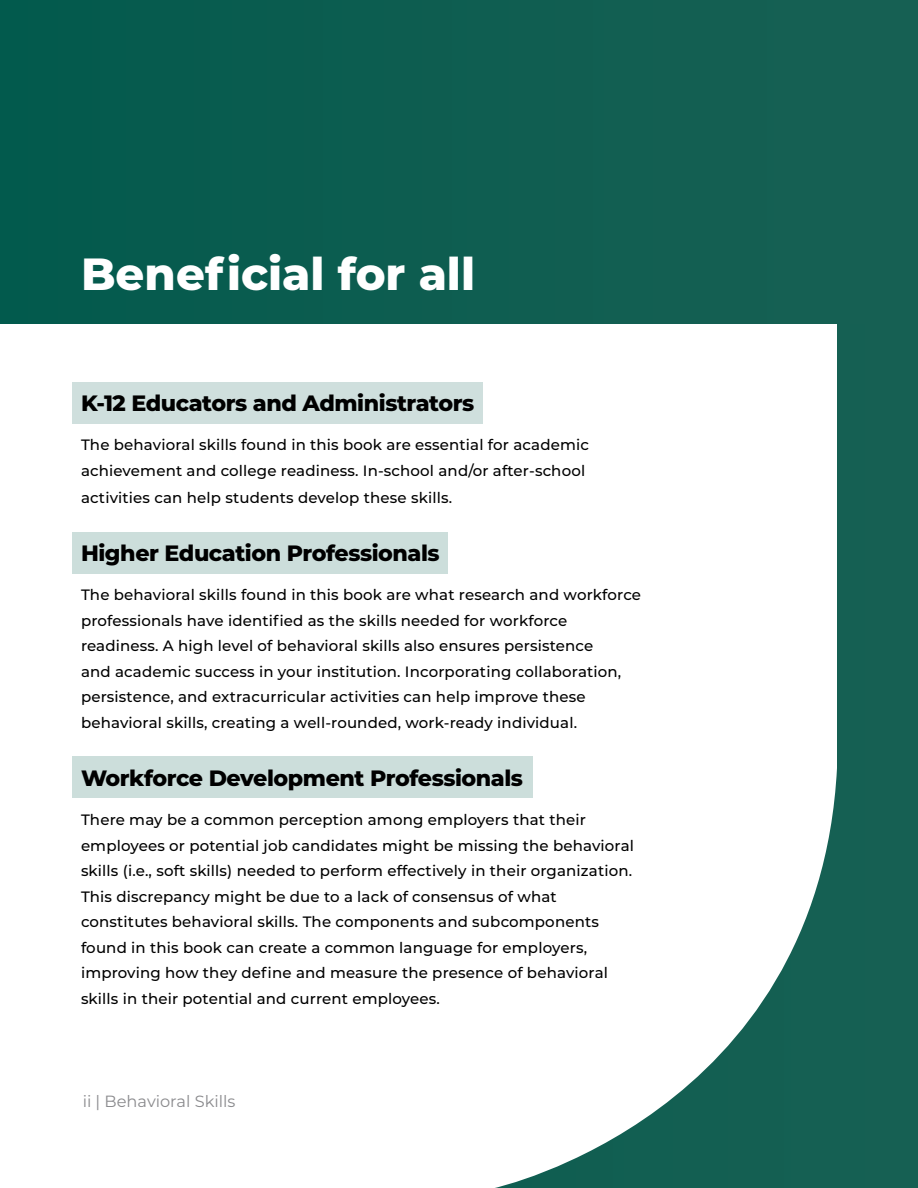
<style>
.page{position:relative;width:918px;height:1188px;background:#166053}
.page>*{position:absolute;margin:0;border:0;box-sizing:border-box;transform-origin:0 0}
.t1{font:800 45px "Montserrat";color:#fff}
.t2{font:800 22.2px "Montserrat";letter-spacing:-.02em;color:#000}
.t3{font:16.2px "Montserrat";color:#8a8a8d}
.t4{font:500 15px/25.5px "Montserrat";letter-spacing:.01em;color:#000}
</style>
<div class="page">
<div style="left:0;top:324px;width:837px;height:864px;background:#fff"></div>
<div style="left:72px;top:382px;width:411px;height:41px;background:#cfdfdd"></div>
<div style="left:72px;top:533px;width:376px;height:41px;background:#ccdedb"></div>
<div style="left:72px;top:757px;width:460px;height:41px;background:#ccdedb"></div>
<div style="left:0;top:0;width:918px;height:324px;background:#0e5e51"></div>
<h1 class="t1" style="left:81px;top:241px;width:396px">Beneficial for all</h1>
<h2 class="t2" style="left:81px;top:387px;width:395px">K-12 Educators and Administrators</h2>
<p class="t4" style="left:81px;top:431px;width:510px">The behavioral skills found in this book are essential for academic achievement and college readiness. In-school and/or after-school</p>
<p class="t4" style="left:81px;top:484px;width:373px">activities can help students develop these skills.</p>
<h2 class="t2" style="left:81px;top:537px;width:360px">Higher Education Professionals</h2>
<p class="t4" style="left:81px;top:581px;width:562px">The behavioral skills found in this book are what research and workforce professionals have identified as the skills needed for workforce readiness. A high level of behavioral skills also ensures persistence<br>and academic success in your institution. Incorporating collaboration, persistence, and extracurricular activities can help improve these behavioral skills, creating a well-rounded, work-ready individual.</p>
<h2 class="t2" style="left:81px;top:762px;width:444px">Workforce Development Professionals</h2>
<p class="t4" style="left:81px;top:806px;width:555px">There may be a common perception among employers that their employees or potential job candidates might be missing the behavioral skills (i.e., soft skills) needed to perform effectively in their organization.<br>This discrepancy might be due to a lack of consensus of what constitutes behavioral skills. The components and subcomponents found in this book can create a common language for employers, improving how they define and measure the presence of behavioral skills in their potential and current employees.</p>
<p class="t3" style="left:83px;top:1090px;width:154px">ii | Behavioral Skills</p>
</div>
